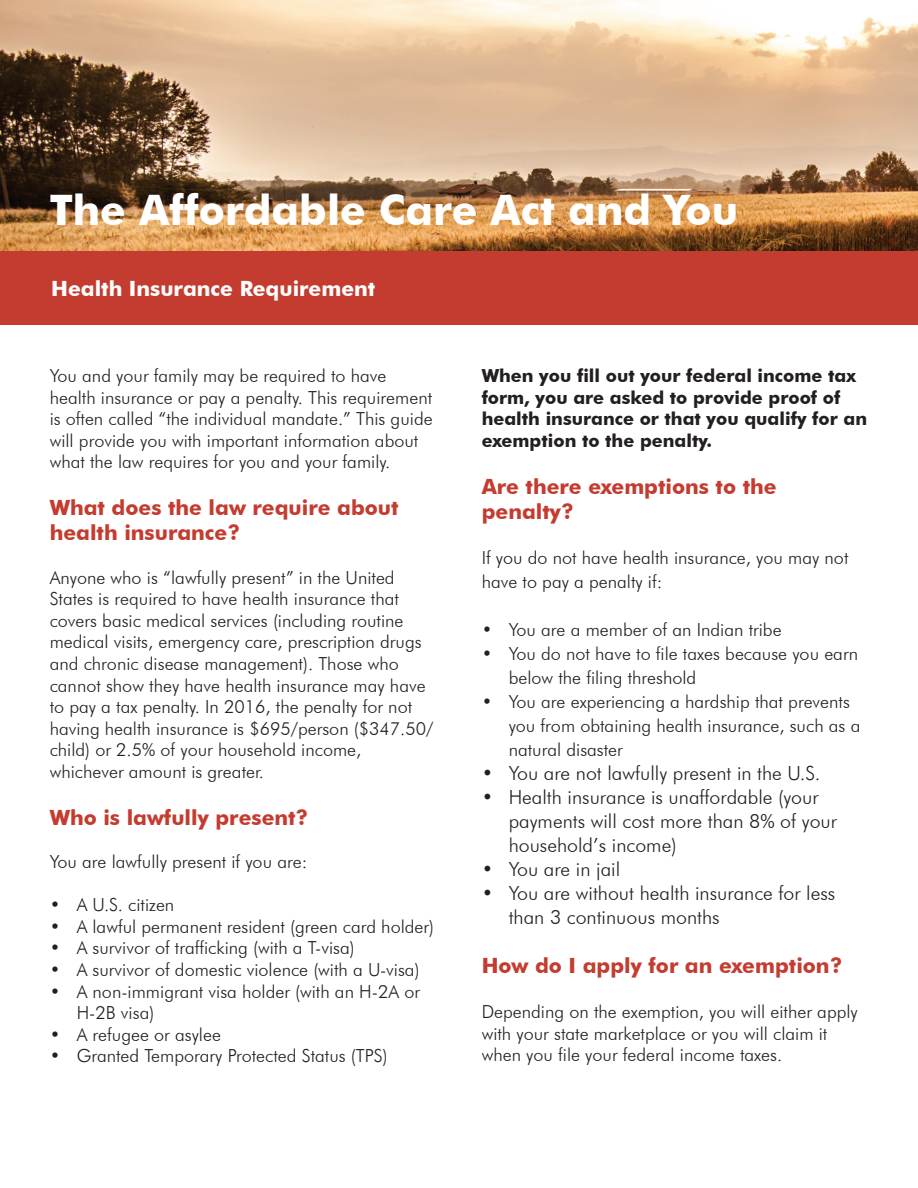
<style>
.page{position:relative;width:918px;height:1188px;background:#fff}
.page>*{position:absolute;margin:0;border:0;box-sizing:border-box;transform-origin:0 0}
.t1{font:700 42px "Futura BT";color:#fff}
.t2{font:700 21px/25.2px "Futura BT";color:#c43c30}
.t3{font:700 21px "Futura BT";color:#fff}
.t4{font:300 19.5px/24px "Futura BT";color:#231f20}
.Paragraph_Style_1{font:300 18px/21.6px "Futura BT";color:#231f20}
.Paragraph_Style_1-2{font:700 18px/21.6px "Futura BT";color:#231f20}
</style>
<div class="page">
<img style="left:0;top:0;width:918px;height:251px">
<div style="left:0;top:252px;width:918px;height:73px;background:#c43c30"></div>
<p class="t1" style="left:50px;top:185px;width:690px">The Affordable Care Act and You</p>
<p class="t3" style="left:51px;top:276px;width:326px">Health Insurance Requirement</p>
<p class="Paragraph_Style_1" style="left:50px;top:365px;width:385px">You and your family may be required to have health insurance or pay a penalty. This requirement is often called “the individual mandate.” This guide will provide you with important information about what the law requires for you and your family.</p>
<p class="t2" style="left:50px;top:495px;width:350px">What does the law require about health insurance?</p>
<p class="Paragraph_Style_1" style="left:50px;top:566px;width:385px">Anyone who is “lawfully present” in the United States is required to have health insurance that covers basic medical services (including routine medical visits, emergency care, prescription drugs and chronic disease management). Those who cannot show they have health insurance may have to pay a tax penalty. In 2016, the penalty for not having health insurance is $695/person ($347.50/ child) or 2.5% of your household income, whichever amount is greater.</p>
<p class="t2" style="left:50px;top:805px;width:260px">Who is lawfully present?</p>
<p class="Paragraph_Style_1" style="left:50px;top:851px;width:259px">You are lawfully present if you are:</p>
<p class="Paragraph_Style_1" style="left:50px;top:894px;width:126px">• A U.S. citizen</p>
<p class="Paragraph_Style_1" style="left:50px;top:915px;width:386px">• A lawful permanent resident (green card holder)</p>
<p class="Paragraph_Style_1" style="left:50px;top:937px;width:307px">• A survivor of trafficking (with a T-visa)</p>
<p class="Paragraph_Style_1" style="left:50px;top:959px;width:371px">• A survivor of domestic violence (with a U-visa)</p>
<p class="Paragraph_Style_1" style="left:77px;top:980px;width:345px;text-indent:-27px">• A non-immigrant visa holder (with an H-2A or<br>H-2B visa)</p>
<p class="Paragraph_Style_1" style="left:50px;top:1023px;width:173px">• A refugee or asylee</p>
<p class="Paragraph_Style_1" style="left:50px;top:1045px;width:340px">• Granted Temporary Protected Status (TPS)</p>
<p class="Paragraph_Style_1-2" style="left:482px;top:365px;width:387px">When you fill out your federal income tax form, you are asked to provide proof of health insurance or that you qualify for an exemption to the penalty.</p>
<p class="t2" style="left:482px;top:473px;width:297px">Are there exemptions to the penalty?</p>
<p class="Paragraph_Style_1" style="left:482px;top:546px;width:368px;line-height:24px">If you do not have health insurance, you may not have to pay a penalty if:</p>
<p class="Paragraph_Style_1" style="left:482px;top:619px;width:301px">• You are a member of an Indian tribe</p>
<p class="Paragraph_Style_1" style="left:509px;top:642px;width:351px;line-height:24px;text-indent:-27px">• You do not have to file taxes because you earn below the filing threshold</p>
<p class="Paragraph_Style_1" style="left:509px;top:690px;width:353px;line-height:24px;text-indent:-27px">• You are experiencing a hardship that prevents you from obtaining health insurance, such as a natural disaster</p>
<p class="t4" style="left:482px;top:761px;width:340px">• You are not lawfully present in the U.S.</p>
<p class="t4" style="left:509px;top:785px;width:330px;text-indent:-27px">• Health insurance is unaffordable (your payments will cost more than 8% of your household’s income)</p>
<p class="t4" style="left:482px;top:857px;width:140px">• You are in jail</p>
<p class="t4" style="left:509px;top:881px;width:328px;text-indent:-27px">• You are without health insurance for less than 3 continuous months</p>
<p class="t2" style="left:482px;top:953px;width:362px">How do I apply for an exemption?</p>
<p class="Paragraph_Style_1" style="left:482px;top:1001px;width:378px">Depending on the exemption, you will either apply with your state marketplace or you will claim it when you file your federal income taxes.</p>
</div>
